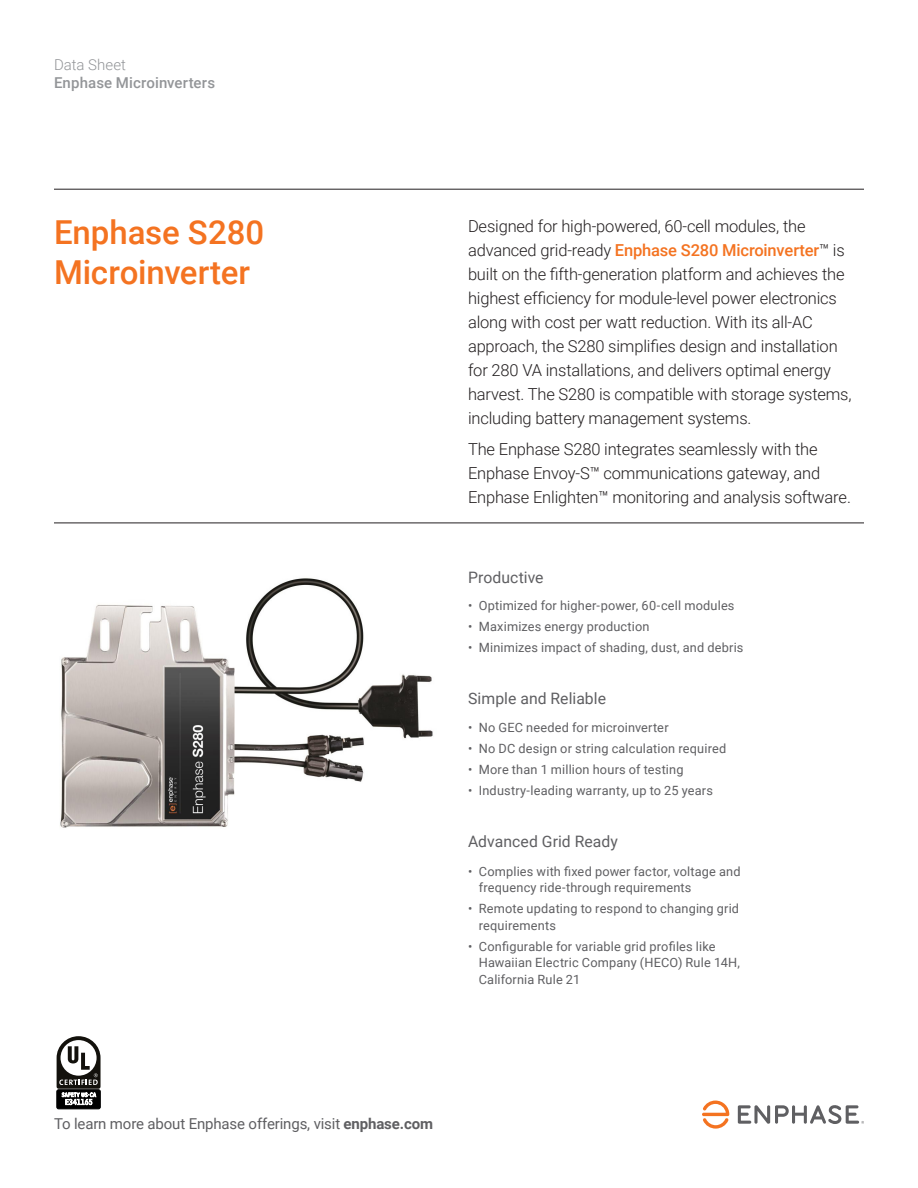
<style>
.page{position:relative;width:918px;height:1188px;background:#fff}
.page>*{position:absolute;margin:0;border:0;box-sizing:border-box;transform-origin:0 0}
.DS-Headline_Product{font:500 33px/39.6px "Roboto";letter-spacing:-.005em;color:#f47321}
.DS-Intro{font:300 16.5px/24px "Roboto";letter-spacing:-.01em;color:#231f20}
.DS-Features_Header{font:15.75px "Roboto";letter-spacing:.005em;color:#5f5f62}
.DS-Call_to_action{font:15px "Roboto";letter-spacing:-.01em;color:#5f5f62}
.DS-_Category_Heading{font:500 15px "Roboto";letter-spacing:.01em;color:#939598}
.DS-Publication_ID{font:300 15px "Roboto";color:#939598}
.DS_-_Bullets{font:12.75px/16.5px "Roboto";letter-spacing:.015em;color:#5f5f62}
.s1{font-weight:500;color:#f47321}
.s2{font-weight:700}
</style>
<div class="page">
<svg style="left:702px;top:1101px;width:27px;height:28px"></svg>
<svg style="left:738px;top:1105px;width:126px;height:19px"></svg>
<hr style="left:54px;top:189px;width:810px;height:1px;background:#231f20">
<hr style="left:54px;top:523px;width:810px;height:1px;background:#231f20">
<img style="left:60px;top:578px;width:373px;height:250px">
<div style="left:57px;top:1090px;width:43px;height:19px;background:linear-gradient(to right,#000,#000);border-radius:2px"></div>
<div style="left:57px;top:1089px;width:44px;height:20px;border:1px solid #000;border-radius:2px"></div>
<svg style="left:57px;top:1036px;width:44px;height:69px"></svg>
<p class="DS-Publication_ID" style="left:54px;top:54px;width:74px">Data Sheet</p>
<p class="DS-_Category_Heading" style="left:54px;top:72px;width:163px">Enphase Microinverters</p>
<p class="DS-Headline_Product" style="left:54px;top:211px;width:212px">Enphase S280<br>Microinverter</p>
<p class="DS-Intro" style="left:468px;top:214px;width:385px">Designed for high-powered, 60-cell modules, the advanced grid-ready <span class="s1">Enphase S280 Microinverter</span>™ is built on the fifth-generation platform and achieves the highest efficiency for module-level power electronics along with cost per watt reduction. With its all-AC approach, the S280 simplifies design and installation for 280 VA installations, and delivers optimal energy harvest. The S280 is compatible with storage systems, including battery management systems.</p>
<p class="DS-Intro" style="left:468px;top:437px;width:384px">The Enphase S280 integrates seamlessly with the<br>Enphase Envoy-S™ communications gateway, and<br>Enphase Enlighten™ monitoring and analysis software.</p>
<p class="DS-Features_Header" style="left:468px;top:566px;width:77px">Productive</p>
<p class="DS_-_Bullets" style="left:468px;top:596px;width:268px">• Optimized for higher-power, 60-cell modules</p>
<p class="DS_-_Bullets" style="left:468px;top:617px;width:183px">• Maximizes energy production</p>
<p class="DS_-_Bullets" style="left:468px;top:638px;width:277px">• Minimizes impact of shading, dust, and debris</p>
<p class="DS-Features_Header" style="left:468px;top:687px;width:140px">Simple and Reliable</p>
<p class="DS_-_Bullets" style="left:468px;top:719px;width:202px">• No GEC needed for microinverter</p>
<p class="DS_-_Bullets" style="left:468px;top:740px;width:260px">• No DC design or string calculation required</p>
<p class="DS_-_Bullets" style="left:468px;top:761px;width:217px">• More than 1 million hours of testing</p>
<p class="DS_-_Bullets" style="left:468px;top:782px;width:246px">• Industry-leading warranty, up to 25 years</p>
<p class="DS-Features_Header" style="left:468px;top:831px;width:151px">Advanced Grid Ready</p>
<p class="DS_-_Bullets" style="left:479px;top:863px;width:263px;text-indent:-11px">• Complies with fixed power factor, voltage and frequency ride-through requirements</p>
<p class="DS_-_Bullets" style="left:479px;top:900px;width:262px;text-indent:-11px">• Remote updating to respond to changing grid requirements</p>
<p class="DS_-_Bullets" style="left:479px;top:938px;width:263px;text-indent:-11px">• Configurable for variable grid profiles like<br>Hawaiian Electric Company (HECO) Rule 14H,<br>California Rule 21</p>
<p class="DS-Call_to_action" style="left:54px;top:1113px;width:381px">To learn more about Enphase offerings, visit <span class="s2">enphase.com</span></p>
</div>
